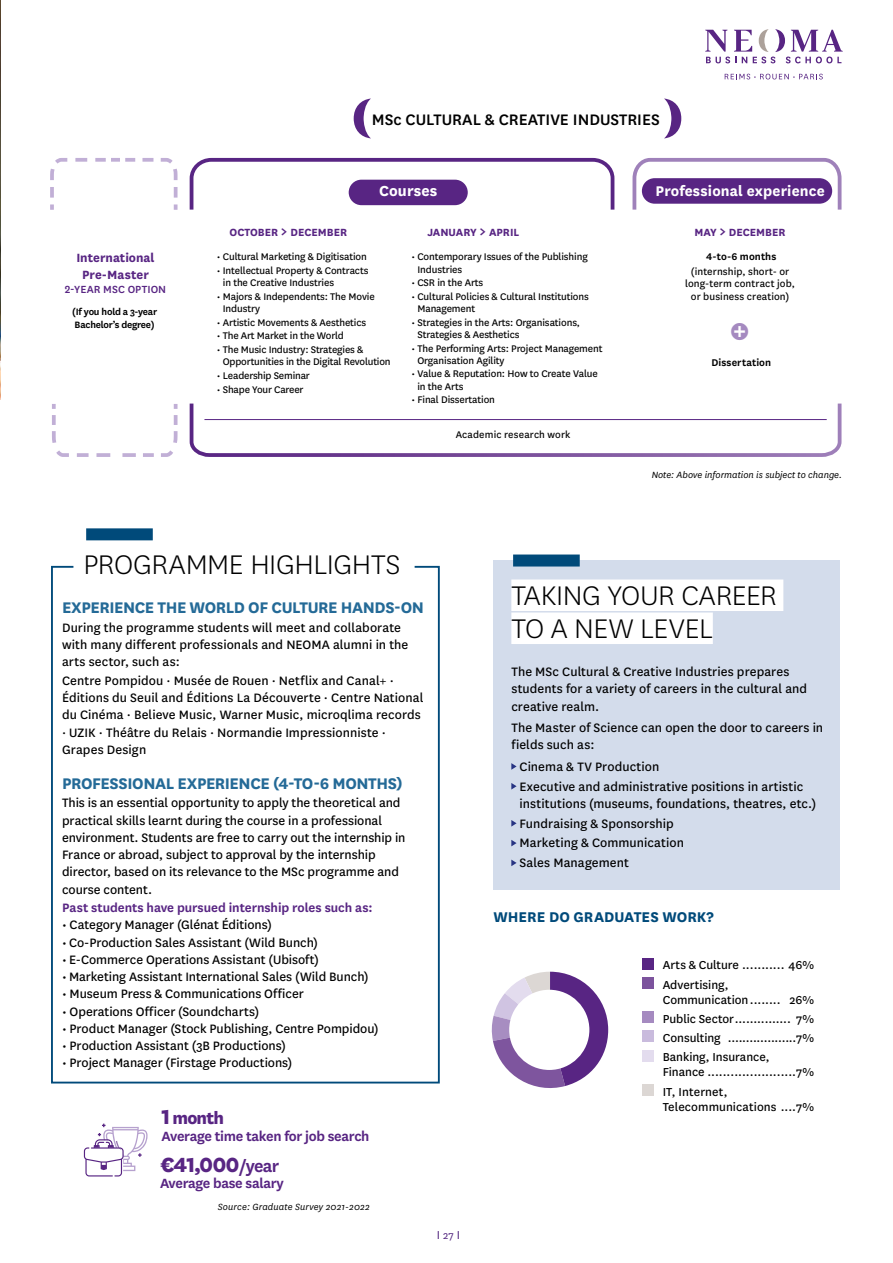
<style>
.page{position:relative;width:893px;height:1263px;background:#fff}
.page>*{position:absolute;margin:0;border:0;box-sizing:border-box;transform-origin:0 0}
.t1{font:300 31.5px/33px "National";letter-spacing:-.01em;color:#000}
.t2{font:800 24px "National";color:#582583}
.t3{font:800 19.5px "National";letter-spacing:-.04em;color:#582583}
.t4{font:700 18px "National";letter-spacing:-.025em;color:#246a97}
.t5{font:500 17.7px "National";color:#000}
.t6{font:700 16.95px "National";letter-spacing:.01em;color:#fff}
.t7{font:700 16.5px "National";color:#004a7a}
.t8{font:700 16.35px "National";letter-spacing:.01em;color:#fff}
.t9{font:600 15.6px "National";letter-spacing:-.02em;color:#582583}
.t10{font:14.25px/17.2px "National";color:#000}
.t11{font:600 14.25px "National";letter-spacing:-.005em;color:#582583}
.t12{font:700 13.95px/16.5px "National";color:#582583;text-align:center}
.t13{font:13.5px/19.2px "National";color:#000}
.t14{font:13.5px "National";color:#52267f}
.t15{font:700 12.15px "National";color:#582583}
.t16{font:500 12px "National";letter-spacing:.005em;color:#582583}
.t17{font:11.4px/12.8px "National";letter-spacing:.01em;color:#000;text-align:center}
.t18{font:600 11.4px "National";letter-spacing:.005em;color:#000}
.t19{font:11.25px/12.3px "National";letter-spacing:-.01em;color:#000}
.t20{font:11.25px "National";letter-spacing:.015em;color:#000}
.t21{font:600 10.8px/13.5px "National";letter-spacing:-.02em;color:#000}
.t22{font:italic 10.5px "National";color:#000}
.s1{font-size:17.1px}
.s2{font-size:24px}
.s3{font-weight:600;font-size:19.5px}
.s4{font-size:12px}
</style>
<div class="page">
<img style="left:0;top:0;width:1px;height:400px">
<svg style="left:84px;top:1123px;width:64px;height:53px"></svg>
<div style="left:493px;top:560px;width:347px;height:330px;background:#d3dceb"></div>
<div style="left:513px;top:554px;width:67px;height:12px;background:#004a7a"></div>
<div style="left:511px;top:579px;width:272px;height:32px;background:#fff"></div>
<div style="left:511px;top:612px;width:202px;height:32px;background:#fff"></div>
<svg style="left:511px;top:763px;width:6px;height:7px"></svg>
<svg style="left:511px;top:783px;width:6px;height:6px"></svg>
<svg style="left:511px;top:820px;width:6px;height:7px"></svg>
<svg style="left:511px;top:840px;width:6px;height:6px"></svg>
<svg style="left:511px;top:859px;width:6px;height:7px"></svg>
<svg style="left:632px;top:158px;width:210px;height:52px"></svg>
<svg style="left:189px;top:157px;width:426px;height:53px"></svg>
<svg style="left:664px;top:99px;width:17px;height:39px"></svg>
<svg style="left:354px;top:99px;width:17px;height:39px"></svg>
<svg style="left:50px;top:158px;width:128px;height:52px"></svg>
<svg style="left:189px;top:403px;width:653px;height:54px"></svg>
<svg style="left:52px;top:404px;width:126px;height:53px"></svg>
<hr style="left:204px;top:419px;width:623px;height:1px;background:#582583">
<div style="left:349px;top:180px;width:119px;height:25px;background:#582583;border-radius:13px"></div>
<div style="left:642px;top:178px;width:190px;height:26px;background:#582583;border-radius:13px"></div>
<svg style="left:705px;top:29px;width:138px;height:34px"></svg>
<svg style="left:725px;top:74px;width:98px;height:5px"></svg>
<div style="left:86px;top:528px;width:67px;height:12px;background:#004a7a"></div>
<svg style="left:51px;top:565px;width:389px;height:519px"></svg>
<div style="left:642px;top:957px;width:12px;height:12px;background:#582583"></div>
<div style="left:642px;top:977px;width:12px;height:12px;background:#7c539d"></div>
<div style="left:642px;top:1011px;width:12px;height:12px;background:#a58ac0"></div>
<div style="left:642px;top:1030px;width:12px;height:12px;background:#c9bbdd"></div>
<div style="left:642px;top:1049px;width:12px;height:12px;background:#e3dcee"></div>
<div style="left:642px;top:1084px;width:12px;height:12px;background:#dcd7d4"></div>
<svg style="left:491px;top:972px;width:117px;height:116px"></svg>
<div style="left:509px;top:990px;width:80px;height:80px;background:#fff;border-radius:50%"></div>
<p class="t5" style="left:372px;top:107px;width:289px">MSc CULTURAL &amp; CREATIVE INDUSTRIES</p>
<p class="t6" style="left:379px;top:179px;width:60px">Courses</p>
<p class="t8" style="left:655px;top:179px;width:171px">Professional experience</p>
<p class="t12" style="left:76px;top:249px;width:80px">International<br>Pre-Master</p>
<p class="t16" style="left:65px;top:282px;width:103px">2-YEAR MSC OPTION</p>
<p class="t21" style="left:72px;top:304px;width:86px">(If you hold a 3-year<br>Bachelor’s degree)</p>
<p class="t15" style="left:230px;top:223px;width:119px">OCTOBER <span class="s1">&gt;</span> DECEMBER</p>
<p class="t15" style="left:427px;top:223px;width:93px">JANUARY <span class="s1">&gt;</span> APRIL</p>
<p class="t15" style="left:694px;top:223px;width:93px">MAY <span class="s1">&gt;</span> DECEMBER</p>
<p class="t19" style="left:217px;top:250px;width:152px">• Cultural Marketing &amp; Digitisation</p>
<p class="t19" style="left:223px;top:264px;width:147px;text-indent:-6px">• Intellectual Property &amp; Contracts in the Creative Industries</p>
<p class="t19" style="left:223px;top:290px;width:153px;text-indent:-6px">• Majors &amp; Independents: The Movie<br>Industry</p>
<p class="t19" style="left:217px;top:316px;width:151px">• Artistic Movements &amp; Aesthetics</p>
<p class="t19" style="left:217px;top:329px;width:129px">• The Art Market in the World</p>
<p class="t19" style="left:223px;top:343px;width:169px;text-indent:-6px">• The Music Industry: Strategies &amp;<br>Opportunities in the Digital Revolution</p>
<p class="t19" style="left:217px;top:369px;width:95px">• Leadership Seminar</p>
<p class="t19" style="left:217px;top:383px;width:88px">• Shape Your Career</p>
<p class="t19" style="left:417px;top:250px;width:172px;text-indent:-6px">• Contemporary Issues of the Publishing<br>Industries</p>
<p class="t19" style="left:411px;top:276px;width:73px">• CSR in the Arts</p>
<p class="t19" style="left:417px;top:290px;width:173px;text-indent:-6px">• Cultural Policies &amp; Cultural Institutions<br>Management</p>
<p class="t19" style="left:417px;top:316px;width:164px;text-indent:-6px">• Strategies in the Arts: Organisations,<br>Strategies &amp; Aesthetics</p>
<p class="t19" style="left:417px;top:341px;width:187px;text-indent:-6px">• The Performing Arts: Project Management<br>Organisation Agility</p>
<p class="t19" style="left:417px;top:367px;width:182px;text-indent:-6px">• Value &amp; Reputation: How to Create Value in the Arts</p>
<p class="t19" style="left:411px;top:393px;width:85px">• Final Dissertation</p>
<p class="t20" style="left:456px;top:427px;width:116px">Academic research work</p>
<p class="t18" style="left:706px;top:249px;width:72px">4-to-6 months</p>
<p class="t17" style="left:685px;top:264px;width:111px">(internship, short- or long-term contract job, or business creation)</p>
<p class="t18" style="left:711px;top:355px;width:61px">Dissertation</p>
<p class="t22" style="left:652px;top:468px;width:192px">Note: Above information is subject to change.</p>
<h1 class="t1" style="left:83px;top:547px;width:319px">PROGRAMME HIGHLIGHTS</h1>
<p class="t4" style="left:62px;top:595px;width:363px">EXPERIENCE THE WORLD OF CULTURE HANDS-ON</p>
<p class="t10" style="left:62px;top:618px;width:363px">During the programme students will meet and collaborate with many different professionals and NEOMA alumni in the arts sector, such as:<br>Centre Pompidou · Musée de Rouen · Netflix and Canal+ · Éditions du Seuil and Éditions La Découverte · Centre National du Cinéma · Believe Music, Warner Music, microqlima records · UZIK · Théâtre du Relais · Normandie Impressionniste · Grapes Design</p>
<p class="t4" style="left:62px;top:771px;width:342px">PROFESSIONAL EXPERIENCE (4-TO-6 MONTHS)</p>
<p class="t10" style="left:62px;top:794px;width:345px">This is an essential opportunity to apply the theoretical and practical skills learnt during the course in a professional environment. Students are free to carry out the internship in France or abroad, subject to approval by the internship director, based on its relevance to the MSc programme and course content.</p>
<p class="t11" style="left:62px;top:898px;width:312px">Past students have pursued internship roles such as:</p>
<p class="t10" style="left:62px;top:916px;width:211px">• Category Manager (Glénat Éditions)</p>
<p class="t10" style="left:62px;top:933px;width:257px">• Co-Production Sales Assistant (Wild Bunch)</p>
<p class="t10" style="left:62px;top:950px;width:258px">• E-Commerce Operations Assistant (Ubisoft)</p>
<p class="t10" style="left:62px;top:967px;width:308px">• Marketing Assistant International Sales (Wild Bunch)</p>
<p class="t10" style="left:62px;top:985px;width:243px">• Museum Press &amp; Communications Officer</p>
<p class="t10" style="left:62px;top:1002px;width:199px">• Operations Officer (Soundcharts)</p>
<p class="t10" style="left:62px;top:1019px;width:318px">• Product Manager (Stock Publishing, Centre Pompidou)</p>
<p class="t10" style="left:62px;top:1036px;width:225px">• Production Assistant (3B Productions)</p>
<p class="t10" style="left:62px;top:1054px;width:232px">• Project Manager (Firstage Productions)</p>
<h3 class="t3" style="left:162px;top:1104px;width:64px"><span class="s2">1</span>month</h3>
<p class="t9" style="left:162px;top:1126px;width:209px">Average time taken for job search</p>
<h2 class="t2" style="left:160px;top:1147px;width:121px">€41,000<span class="s3">/year</span></h2>
<p class="t9" style="left:160px;top:1172px;width:125px">Average base salary</p>
<p class="t22" style="left:218px;top:1200px;width:154px">Source: Graduate Survey 2021-2022</p>
<p class="t14" style="left:437px;top:1226px;width:25px">I <span class="s4">27</span> I</p>
<h1 class="t1" style="left:511px;top:578px;width:267px">TAKING YOUR CAREER<br>TO A NEW LEVEL</h1>
<p class="t10" style="left:511px;top:662px;width:297px">The MSc Cultural &amp; Creative Industries prepares students for a variety of careers in the cultural and creative realm.</p>
<p class="t10" style="left:511px;top:718px;width:313px">The Master of Science can open the door to careers in fields such as:</p>
<p class="t10" style="left:520px;top:756px;width:285px;line-height:19.8px">Cinema &amp; TV Production<br>Executive and administrative positions in artistic</p>
<p class="t10" style="left:520px;top:793px;width:298px;line-height:19.8px">institutions (museums, foundations, theatres, etc.)<br>Fundraising &amp; Sponsorship<br>Marketing &amp; Communication<br>Sales Management</p>
<p class="t7" style="left:494px;top:905px;width:222px">WHERE DO GRADUATES WORK?</p>
<p class="t13" style="left:663px;top:955px;width:153px">Arts &amp; Culture ........... 46%<br>Advertising,</p>
<p class="t13" style="left:663px;top:989px;width:153px;text-align:justify">Communication........ 26% Public Sector............... 7% Consulting ...................7% Banking, Insurance,</p>
<p class="t13" style="left:663px;top:1062px;width:153px">Finance .......................7%<br>IT, Internet,</p>
<p class="t13" style="left:663px;top:1096px;width:153px">Telecommunications ....7%</p>
</div>
